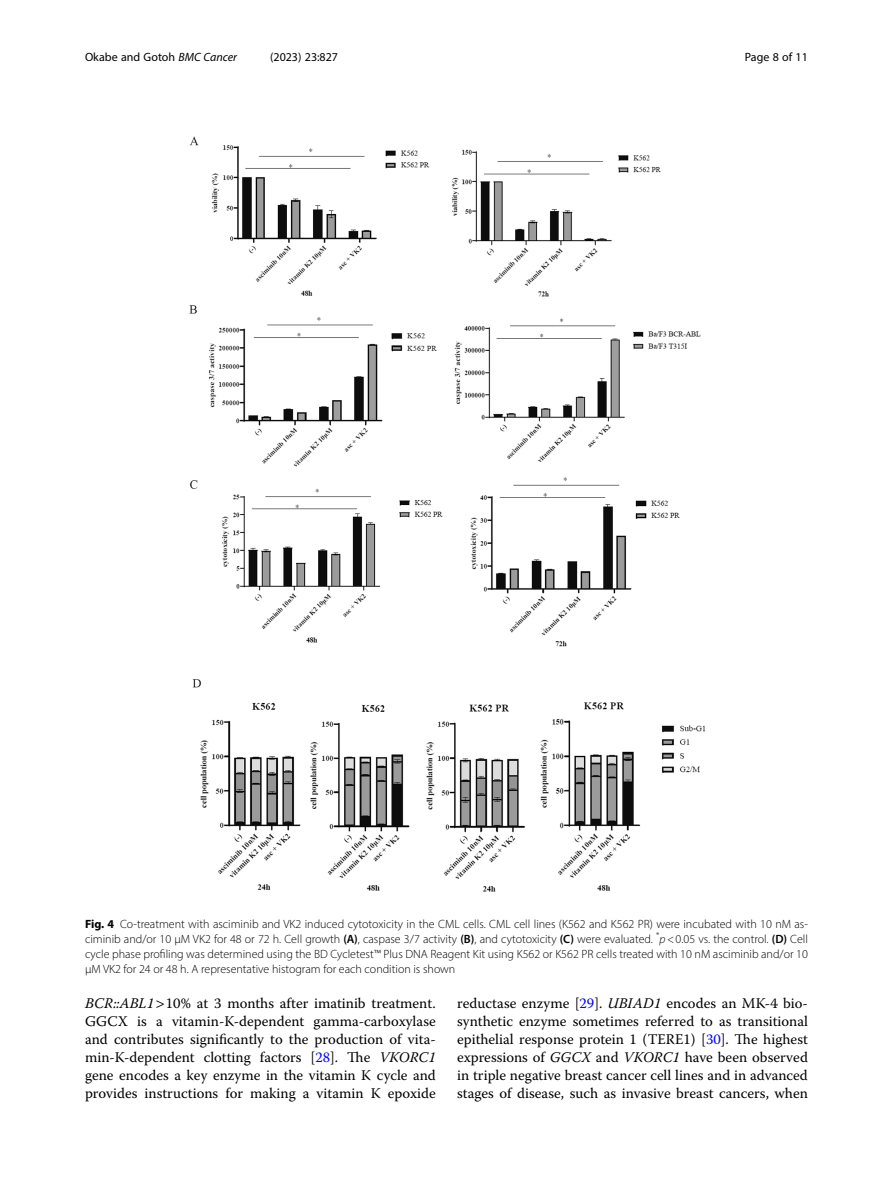
<style>
.page{position:relative;width:893px;height:1191px;background:#fff}
.page>*{position:absolute;margin:0;border:0;box-sizing:border-box;transform-origin:0 0}
.Body_Text_Indent{font:14.7px/18px "Warnock Pro";color:#000;text-align:justify}
.Figure_Caption{font:300 12px/15px "Myriad Pro";color:#000;text-align:justify}
.t1{font:12px "Myriad Pro";color:#000}
.s1{font-style:italic}
.s2{font-weight:700}
.s3{font-weight:600}
.s4{color:#00f}
</style>
<div class="page">
<img style="left:189px;top:136px;width:516px;height:756px">
<p class="t1" style="left:85px;top:50px;width:153px">Okabe and Gotoh <span class="s1">BMC Cancer</span></p>
<p class="t1" style="left:270px;top:50px;width:70px">(2023) 23:827</p>
<p class="t1" style="left:745px;top:50px;width:65px">Page 8 of 11</p>
<p class="Figure_Caption" style="left:85px;top:916px;width:724px"><span class="s2">Fig. 4</span> Co-treatment with asciminib and VK2 induced cytotoxicity in the CML cells. CML cell lines (K562 and K562 PR) were incubated with 10 nM as&shy;ciminib and/or 10 µM VK2 for 48 or 72 h. Cell growth <span class="s3">(A)</span>, caspase 3/7 activity <span class="s3">(B)</span>, and cytotoxicity <span class="s3">(C)</span> were evaluated. <sup>*</sup><span class="s1">p</span>&lt;0.05 vs. the control. <span class="s3">(D)</span> Cell cycle phase profiling was determined using the BD Cycletest™ Plus DNA Reagent Kit using K562 or K562 PR cells treated with 10 nM asciminib and/or 10 µM VK2 for 24 or 48 h. A representative histogram for each condition is shown</p>
<p class="Body_Text_Indent" style="left:85px;top:994px;width:352px"><span class="s1">BCR::ABL1</span> 10% at 3 months after imatinib treatment.<br>GGCX is a vitamin-K-dependent gamma-carboxylase and contributes significantly to the production of vita&shy;min-K-dependent clotting factors [<span class="s4">28</span>]. The <span class="s1">VKORC1 </span>gene encodes a key enzyme in the vitamin K cycle and provides instructions for making a vitamin K epoxide</p>
<p class="Body_Text_Indent" style="left:457px;top:994px;width:352px">reductase enzyme [<span class="s4">29</span>]. <span class="s1">UBIAD1</span> encodes an MK-4 bio&shy;synthetic enzyme sometimes referred to as transitional epithelial response protein 1 (TERE1) [<span class="s4">30</span>]. The highest expressions of <span class="s1">GGCX</span> and <span class="s1">VKORC1</span> have been observed in triple negative breast cancer cell lines and in advanced stages of disease, such as invasive breast cancers, when</p>
</div>
